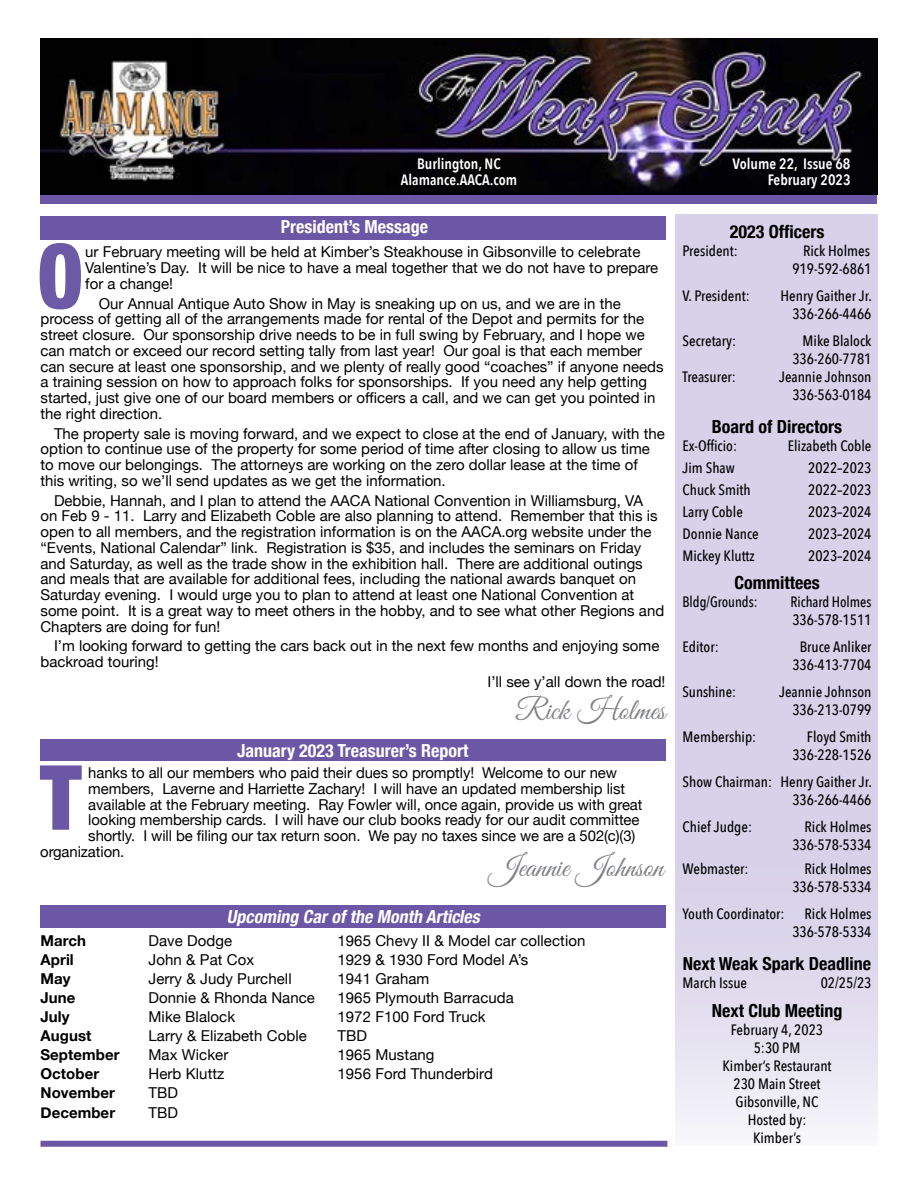
<style>
.page{position:relative;width:918px;height:1188px;background:#fff}
.page>*{position:absolute;margin:0;border:0;box-sizing:border-box;transform-origin:0 0}
.t1{font:900 condensed 90px "Helvetica Neue";color:#6d5aa6;scale:.9 1}
.t2{font:900 condensed 90px "Helvetica Neue";color:#6b57a5}
.t3{font:30px "Great Vibes";color:#808285}
.t4{font:700 condensed 18px "Helvetica Neue";color:#000}
.t5{font:700 condensed 18px "Helvetica Neue";color:#fff}
.t6{font:italic 700 condensed 18px "Helvetica Neue";color:#fff}
.t7{font:15px/15.8px "Helvetica Neue";color:#000}
.t8{font:500 15px/18px "Avenir Next Condensed";color:#000;text-align:right}
.t9{font:700 15px "Helvetica Neue";letter-spacing:.005em;color:#000}
.t10{font:600 15px/16.5px "Avenir Next Condensed";color:#fff;text-align:center}
.t11{font:500 15px/18px "Avenir Next Condensed";color:#000;scale:.95 1}
</style>
<div class="page">
<div style="left:40px;top:216px;width:626px;height:24px;background:#6b57a5"></div>
<div style="left:40px;top:740px;width:626px;height:21px;background:#6b57a5"></div>
<div style="left:40px;top:191px;width:838px;height:13px;background:#6b57a5"></div>
<div style="left:675px;top:214px;width:203px;height:932px;background:#d7d2e9"></div>
<img style="left:40px;top:39px;width:838px;height:155px">
<div style="left:40px;top:905px;width:626px;height:22px;background:#6b57a5"></div>
<div style="left:40px;top:1141px;width:627px;height:6px;background:#6b57a5"></div>
<p class="t10" style="left:401px;top:155px;width:118px">Burlington, NC<br>Alamance.AACA.com</p>
<p class="t10" style="left:733px;top:155px;width:119px;text-align:right">Volume 22, Issue 68<br>February 2023</p>
<p class="t4" style="left:730px;top:217px;width:96px">2023 Officers</p>
<p class="t8" style="left:683px;top:242px;width:57px">President:</p>
<p class="t8" style="left:792px;top:242px;width:81px">Rick Holmes<br>919-592-6861</p>
<p class="t8" style="left:683px;top:287px;width:69px">V. President:</p>
<p class="t8" style="left:781px;top:287px;width:93px">Henry Gaither Jr.<br>336-266-4466</p>
<p class="t8" style="left:683px;top:332px;width:55px">Secretary:</p>
<p class="t8" style="left:792px;top:332px;width:81px">Mike Blalock<br>336-260-7781</p>
<p class="t8" style="left:683px;top:368px;width:55px">Treasurer:</p>
<p class="t8" style="left:779px;top:368px;width:94px">Jeannie Johnson<br>336-563-0184</p>
<p class="t4" style="left:712px;top:412px;width:132px">Board of Directors</p>
<p class="t8" style="left:683px;top:437px;width:56px">Ex-Officio:</p>
<p class="t8" style="left:788px;top:437px;width:85px">Elizabeth Coble</p>
<p class="t8" style="left:683px;top:459px;width:54px">Jim Shaw</p>
<p class="t8" style="left:808px;top:459px;width:65px">2022–2023</p>
<p class="t8" style="left:683px;top:481px;width:70px">Chuck Smith</p>
<p class="t8" style="left:808px;top:481px;width:65px">2022–2023</p>
<p class="t8" style="left:683px;top:503px;width:62px">Larry Coble</p>
<p class="t8" style="left:808px;top:503px;width:65px">2023–2024</p>
<p class="t8" style="left:683px;top:525px;width:78px">Donnie Nance</p>
<p class="t8" style="left:808px;top:525px;width:65px">2023–2024</p>
<p class="t8" style="left:683px;top:547px;width:74px">Mickey Kluttz</p>
<p class="t8" style="left:808px;top:547px;width:65px">2023–2024</p>
<p class="t4" style="left:734px;top:568px;width:87px">Committees</p>
<p class="t11" style="left:683px;top:593px;width:80px">Bldg/Grounds:</p>
<p class="t11" style="left:791px;top:593px;width:87px">Richard Holmes<br>336-578-1511</p>
<p class="t8" style="left:683px;top:638px;width:38px">Editor:</p>
<p class="t8" style="left:792px;top:638px;width:81px;text-align:center">Bruce Anliker<br>336-413-7704</p>
<p class="t8" style="left:683px;top:683px;width:55px">Sunshine:</p>
<p class="t8" style="left:779px;top:683px;width:94px">Jeannie Johnson<br>336-213-0799</p>
<p class="t8" style="left:683px;top:728px;width:75px">Membership:</p>
<p class="t8" style="left:792px;top:728px;width:81px">Floyd Smith<br>336-228-1526</p>
<p class="t8" style="left:683px;top:773px;width:191px">Show Chairman: Henry Gaither Jr.<br>336-266-4466</p>
<p class="t8" style="left:683px;top:818px;width:71px">Chief Judge:</p>
<p class="t8" style="left:792px;top:818px;width:81px">Rick Holmes<br>336-578-5334</p>
<p class="t8" style="left:683px;top:860px;width:68px">Webmaster:</p>
<p class="t8" style="left:792px;top:860px;width:81px">Rick Holmes<br>336-578-5334</p>
<p class="t8" style="left:683px;top:905px;width:104px">Youth Coordinator:</p>
<p class="t8" style="left:792px;top:905px;width:81px">Rick Holmes<br>336-578-5334</p>
<p class="t4" style="left:683px;top:949px;width:190px">Next Weak Spark Deadline</p>
<p class="t8" style="left:683px;top:974px;width:66px">March Issue</p>
<p class="t8" style="left:821px;top:974px;width:52px">02/25/23</p>
<p class="t4" style="left:712px;top:995px;width:132px">Next Club Meeting</p>
<p class="t8" style="left:723px;top:1020px;width:111px;text-align:center">February 4, 2023<br>5:30 PM<br>Kimber’s Restaurant<br>230 Main Street<br>Gibsonville, NC<br>Hosted by:<br>Kimber’s</p>
<p class="t5" style="left:281px;top:212px;width:149px">President’s Message</p>
<p class="t7" style="left:85px;top:245px;width:574px">ur February meeting will be held at Kimber’s Steakhouse in Gibsonville to celebrate<br>Valentine’s Day. It will be nice to have a meal together that we do not have to prepare for a change!</p>
<p class="t7" style="left:41px;top:296px;width:625px;text-indent:58px">Our Annual Antique Auto Show in May is sneaking up on us, and we are in the process of getting all of the arrangements made for rental of the Depot and permits for the street closure. Our sponsorship drive needs to be in full swing by February, and I hope we can match or exceed our record setting tally from last year! Our goal is that each member can secure at least one sponsorship, and we plenty of really good “coaches” if anyone needs a training session on how to approach folks for sponsorships. If you need any help getting started, just give one of our board members or officers a call, and we can get you pointed in the right direction.</p>
<p class="t7" style="left:41px;top:426px;width:626px;text-indent:14px">The property sale is moving forward, and we expect to close at the end of January, with the option to continue use of the property for some period of time after closing to allow us time to move our belongings. The attorneys are working on the zero dollar lease at the time of this writing, so we’ll send updates as we get the information.</p>
<p class="t7" style="left:41px;top:493px;width:625px;text-indent:14px">Debbie, Hannah, and I plan to attend the AACA National Convention in Williamsburg, VA<br>on Feb 9 - 11. Larry and Elizabeth Coble are also planning to attend. Remember that this is open to all members, and the registration information is on the AACA.org website under the “Events, National Calendar” link. Registration is $35, and includes the seminars on Friday and Saturday, as well as the trade show in the exhibition hall. There are additional outings and meals that are available for additional fees, including the national awards banquet on Saturday evening. I would urge you to plan to attend at least one National Convention at some point. It is a great way to meet others in the hobby, and to see what other Regions and Chapters are doing for fun!</p>
<p class="t7" style="left:41px;top:639px;width:620px;text-indent:14px">I’m looking forward to getting the cars back out in the next few months and enjoying some backroad touring!</p>
<p class="t7" style="left:487px;top:675px;width:180px">I’ll see y’all down the road!</p>
<h1 class="t1" style="left:38px;top:202px;width:52px">O</h1>
<h2 class="t3" style="left:515px;top:694px;width:152px">Rick Holmes</h2>
<p class="t5" style="left:237px;top:736px;width:233px">January 2023 Treasurer’s Report</p>
<h1 class="t2" style="left:40px;top:724px;width:43px">T</h1>
<p class="t7" style="left:88px;top:766px;width:530px">hanks to all our members who paid their dues so promptly! Welcome to our new</p>
<p class="t7" style="left:88px;top:781px;width:538px">members, Laverne and Harriette Zachary! I will have an updated membership list</p>
<p class="t7" style="left:88px;top:797px;width:556px">available at the February meeting. Ray Fowler will, once again, provide us with great</p>
<p class="t7" style="left:88px;top:813px;width:553px">looking membership cards. I will have our club books ready for our audit committee</p>
<p class="t7" style="left:88px;top:829px;width:549px">shortly. I will be filing our tax return soon. We pay no taxes since we are a 502(c)(3)</p>
<p class="t7" style="left:40px;top:844px;width:86px">organization.</p>
<h2 class="t3" style="left:490px;top:851px;width:176px">Jeannie Johnson</h2>
<p class="t6" style="left:227px;top:901px;width:259px">Upcoming CaroftheMonth Articles</p>
<p class="t9" style="left:40px;top:929px;width:47px">March</p>
<p class="t7" style="left:148px;top:933px;width:85px">Dave Dodge</p>
<p class="t7" style="left:338px;top:933px;width:249px">1965 Chevy II &amp; Model car collection</p>
<p class="t9" style="left:40px;top:948px;width:35px">April</p>
<p class="t7" style="left:148px;top:953px;width:107px">John &amp; Pat Cox</p>
<p class="t7" style="left:338px;top:953px;width:192px">1929 &amp; 1930 Ford Model A’s</p>
<p class="t9" style="left:40px;top:967px;width:32px">May</p>
<p class="t7" style="left:148px;top:972px;width:145px">Jerry &amp; Judy Purchell</p>
<p class="t7" style="left:338px;top:972px;width:93px">1941 Graham</p>
<p class="t9" style="left:40px;top:986px;width:36px">June</p>
<p class="t7" style="left:148px;top:991px;width:168px">Donnie &amp; Rhonda Nance</p>
<p class="t7" style="left:338px;top:991px;width:178px">1965 Plymouth Barracuda</p>
<p class="t9" style="left:40px;top:1005px;width:31px">July</p>
<p class="t7" style="left:148px;top:1010px;width:88px">Mike Blalock</p>
<p class="t7" style="left:338px;top:1010px;width:150px">1972 F100 Ford Truck</p>
<p class="t9" style="left:40px;top:1024px;width:52px">August</p>
<p class="t7" style="left:148px;top:1029px;width:160px">Larry &amp; Elizabeth Coble</p>
<p class="t7" style="left:338px;top:1029px;width:31px">TBD</p>
<p class="t9" style="left:40px;top:1043px;width:81px">September</p>
<p class="t7" style="left:148px;top:1048px;width:81px">Max Wicker</p>
<p class="t7" style="left:338px;top:1048px;width:98px">1965 Mustang</p>
<p class="t9" style="left:40px;top:1062px;width:60px">October</p>
<p class="t7" style="left:148px;top:1067px;width:78px">Herb Kluttz</p>
<p class="t7" style="left:338px;top:1067px;width:157px">1956 Ford Thunderbird</p>
<p class="t9" style="left:40px;top:1081px;width:76px">November</p>
<p class="t7" style="left:149px;top:1086px;width:31px">TBD</p>
<p class="t9" style="left:40px;top:1101px;width:76px">December</p>
<p class="t7" style="left:148px;top:1106px;width:31px">TBD</p>
</div>
